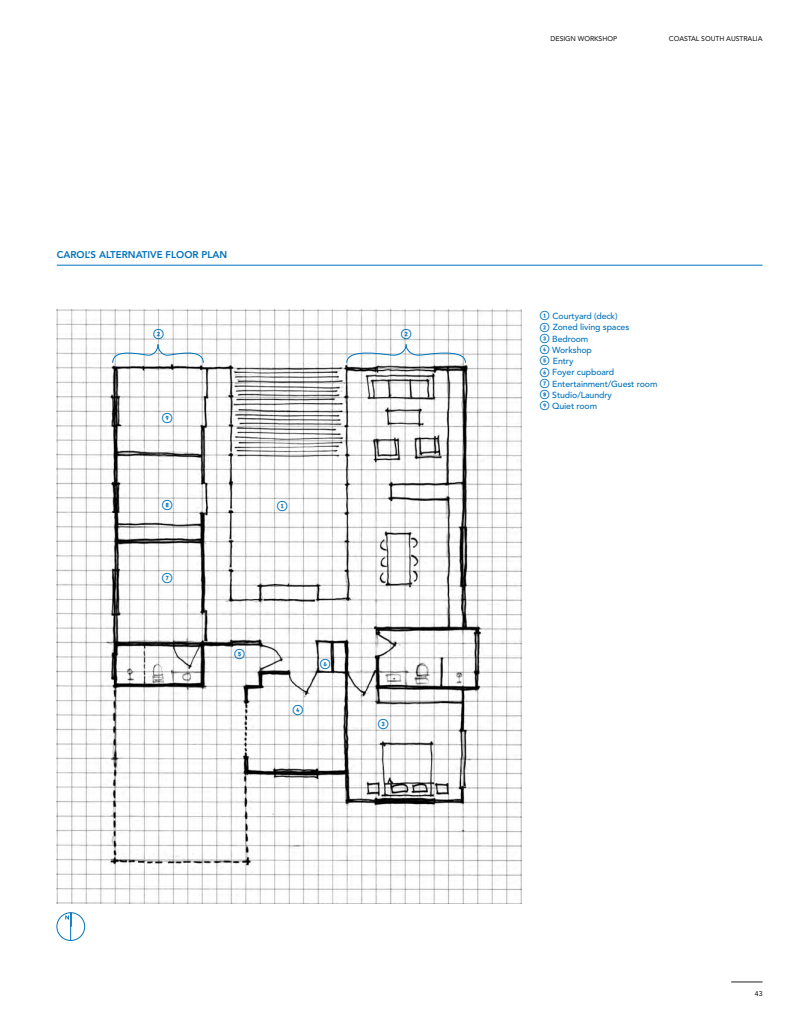
<style>
.page{position:relative;width:798px;height:1028px;background:#fff}
.page>*{position:absolute;margin:0;border:0;box-sizing:border-box;transform-origin:0 0}
.CAPTION{font:13.75px "Katarine Numbers";color:#0072bc}
.ARTICLE_BODY{font:800 9.75px "Avenir LT Std";color:#0072bc}
.CAPTION-2{font:500 8.75px/11.2px "Avenir LT Std";letter-spacing:-.01em;color:#0072bc}
.PAGE_TITLE_A{font:500 8.75px/11.2px "Avenir LT Std";letter-spacing:-.01em;color:#0072bc}
.t1{font:500 6.88px "Avenir LT Std";letter-spacing:-.01em;color:#231f20}
.s1{font-family:"Katarine Numbers";font-weight:400;font-size:12.5px}
</style>
<div class="page">
<hr style="left:731px;top:981px;width:31px;height:1px;background:#231f20">
<hr style="left:57px;top:265px;width:705px;height:1px;background:#0072bc">
<svg style="left:65px;top:912px;width:7px;height:28px"></svg>
<div style="left:57px;top:912px;width:28px;height:28px;border:1px solid #0072bc;border-radius:50%"></div>
<img style="left:57px;top:310px;width:464px;height:593px">
<svg style="left:346px;top:344px;width:119px;height:19px"></svg>
<svg style="left:112px;top:344px;width:91px;height:19px"></svg>
<p class="ARTICLE_BODY" style="left:57px;top:249px;width:172px">CAROL’S ALTERNATIVE FLOOR PLAN</p>
<p class="CAPTION" style="left:153px;top:326px;width:13px">¹</p>
<p class="CAPTION" style="left:161px;top:410px;width:13px">À</p>
<p class="CAPTION" style="left:161px;top:497px;width:13px">¿</p>
<p class="CAPTION" style="left:161px;top:570px;width:13px">¾</p>
<p class="CAPTION" style="left:234px;top:646px;width:13px">¼</p>
<p class="CAPTION" style="left:276px;top:498px;width:13px">¸</p>
<p class="CAPTION" style="left:292px;top:702px;width:13px">»</p>
<p class="CAPTION" style="left:319px;top:656px;width:13px">½</p>
<p class="CAPTION" style="left:400px;top:326px;width:13px">¹</p>
<p class="CAPTION" style="left:377px;top:716px;width:13px">º</p>
<p class="t1" style="left:550px;top:34px;width:68px">DESIGN WORKSHOP</p>
<p class="t1" style="left:668px;top:34px;width:95px">COASTAL SOUTH AUSTRALIA</p>
<p class="PAGE_TITLE_A" style="left:539px;top:311px;width:91px"><span class="s1">¸</span> Courtyard (deck)<br><span class="s1">¹</span> Zoned living spaces</p>
<p class="CAPTION-2" style="left:539px;top:333px;width:50px"><span class="s1">º</span> Bedroom</p>
<p class="CAPTION-2" style="left:539px;top:344px;width:54px"><span class="s1">»</span> Workshop</p>
<p class="CAPTION-2" style="left:539px;top:356px;width:76px"><span class="s1">¼</span> Entry<br><span class="s1">½</span> Foyer cupboard</p>
<p class="CAPTION-2" style="left:539px;top:378px;width:119px"><span class="s1">¾</span> Entertainment/Guest room</p>
<p class="CAPTION-2" style="left:539px;top:389px;width:74px"><span class="s1">¿</span> Studio/Laundry</p>
<p class="CAPTION-2" style="left:539px;top:401px;width:59px"><span class="s1">À</span> Quiet room</p>
<p class="t1" style="left:754px;top:989px;width:9px">43</p>
</div>
